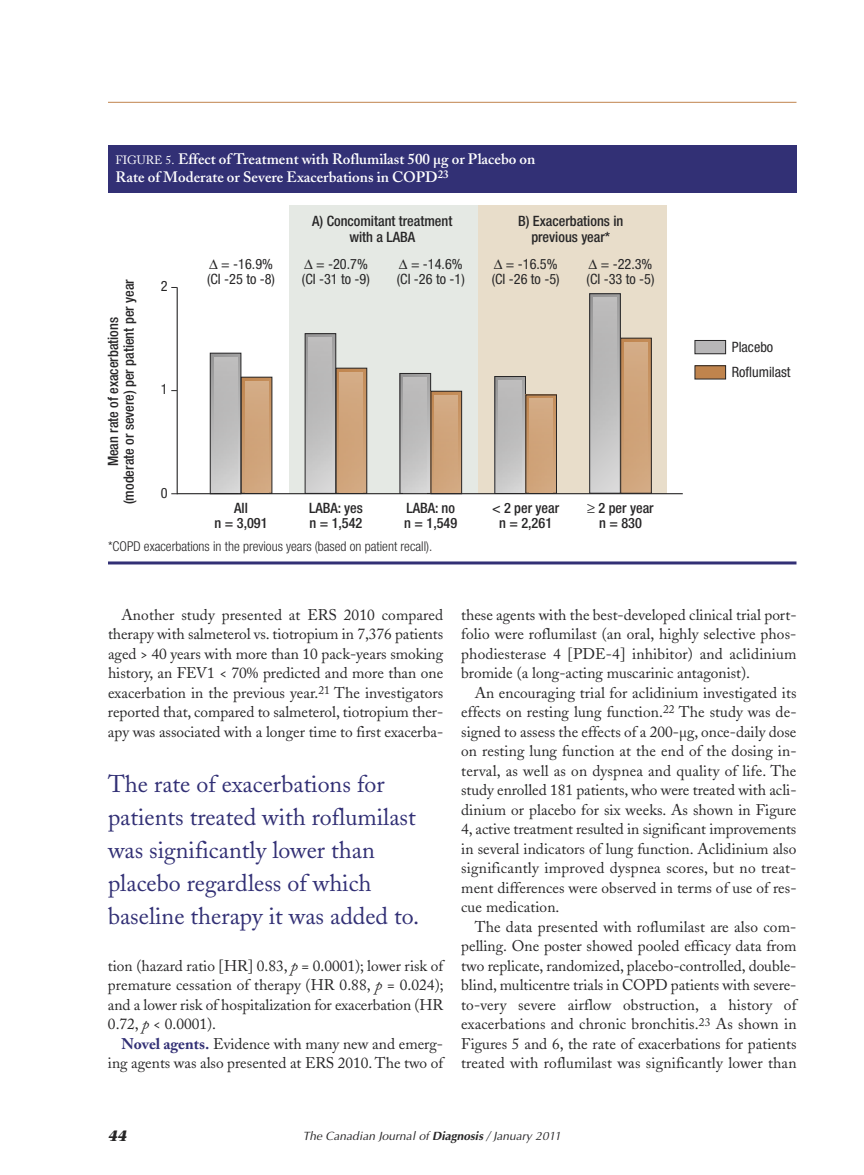
<style>
.page{position:relative;width:864px;height:1175px;background:#fff}
.page>*{position:absolute;margin:0;border:0;box-sizing:border-box;transform-origin:0 0}
.t1{font:24px/33px "Adobe Caslon";color:#323075}
.t2{font:15.3px/19.5px "Adobe Caslon";color:#272627;text-align:justify}
.t3{font:600 15px/18px "Adobe Caslon";color:#fff}
.t4{font:italic 700 15px "Stone Serif";color:#272627}
.t5{font:500 condensed 14.25px/15.8px "Helvetica Neue";color:#272627;text-align:center}
.t6{font:condensed 14.25px/15.8px "Helvetica Neue";color:#272627;text-align:right}
.t7{font:300 condensed 13.5px "Helvetica Neue";color:#272627}
.t8{font:italic 12px "Optima";color:#272627}
.s1{font-weight:400;font-size:12px}
.s2{font-style:italic}
.s3{font-weight:700;color:#323075}
.s4{font-weight:700}
</style>
<div class="page">
<div style="left:289px;top:206px;width:189px;height:288px;background:#e5e9e4"></div>
<div style="left:478px;top:206px;width:189px;height:288px;background:#e8ddca"></div>
<div style="left:108px;top:145px;width:688px;height:48px;background:#323075"></div>
<hr style="left:108px;top:102px;width:688px;height:1px;background:#c0844d">
<hr style="left:108px;top:561px;width:688px;height:3px;background:#323075">
<hr style="left:177px;top:287px;width:1px;height:207px;background:#272627">
<svg style="left:210px;top:353px;width:62px;height:140px;background:#c2b09f"></svg>
<svg style="left:305px;top:334px;width:62px;height:159px;background:#c1b0a0"></svg>
<svg style="left:400px;top:373px;width:62px;height:120px;background:#bdbcbb"></svg>
<div style="left:431px;top:391px;width:31px;height:102px;background:linear-gradient(to bottom,#c28a54,#d2a880)"></div>
<div style="left:431px;top:391px;width:31px;height:103px;border:1px solid #272627"></div>
<img style="left:435px;top:395px;width:23px;height:98px">
<div style="left:526px;top:395px;width:31px;height:98px;border:1px solid #272627"></div>
<svg style="left:495px;top:376px;width:61px;height:117px;background:#c3b09d"></svg>
<svg style="left:590px;top:294px;width:61px;height:199px"></svg>
<div style="left:621px;top:338px;width:30px;height:155px;background:linear-gradient(to bottom,#c18852,#d3aa83)"></div>
<div style="left:621px;top:338px;width:31px;height:155px;border:1px solid #272627"></div>
<img style="left:625px;top:342px;width:23px;height:136px">
<hr style="left:177px;top:493px;width:506px;height:1px;background:#272627">
<div style="left:695px;top:340px;width:31px;height:14px;background:#b8b7b8"></div>
<div style="left:695px;top:340px;width:31px;height:14px;border:1px solid #272627"></div>
<div style="left:695px;top:366px;width:31px;height:13px;background:#c0844d"></div>
<div style="left:695px;top:365px;width:31px;height:14px;border:1px solid #272627"></div>
<p class="t3" style="left:115px;top:151px;width:421px"><span class="s1">FIGURE 5.</span> Effect of Treatment with Roflumilast 500 µg or Placebo on<br>Rate of Moderate or Severe Exacerbations in COPD<sup>23</sup></p>
<p class="t5" style="left:106px;top:504px;width:226px;rotate:-90deg">Mean rate of exacerbations<br>(moderate or severe) per patient per year</p>
<p class="t6" style="left:161px;top:279px;width:8px">2</p>
<p class="t6" style="left:161px;top:383px;width:8px">1</p>
<p class="t6" style="left:161px;top:486px;width:8px">0</p>
<p class="t6" style="left:207px;top:257px;width:69px">= -16.9% (CI -25 to -8)</p>
<p class="t5" style="left:312px;top:214px;width:142px">A) Concomitant treatment with a LABA</p>
<p class="t5" style="left:518px;top:214px;width:107px">B) Exacerbations in previous year*</p>
<p class="t6" style="left:302px;top:257px;width:69px">= -20.7% (CI -31 to -9)</p>
<p class="t6" style="left:397px;top:257px;width:69px">= -14.6% (CI -26 to -1)</p>
<p class="t6" style="left:492px;top:257px;width:69px">= -16.5% (CI -26 to -5)</p>
<p class="t6" style="left:587px;top:257px;width:69px">= -22.3% (CI -33 to -5)</p>
<p class="t5" style="left:215px;top:501px;width:54px">All<br>n = 3,091</p>
<p class="t5" style="left:309px;top:501px;width:55px;text-align:left">LABA: yes n = 1,542</p>
<p class="t5" style="left:404px;top:501px;width:54px;text-align:left">LABA: no n = 1,549</p>
<p class="t5" style="left:492px;top:501px;width:69px">&lt; 2 per year n = 2,261</p>
<p class="t5" style="left:587px;top:501px;width:68px">≥ 2 per year n = 830</p>
<p class="t7" style="left:108px;top:541px;width:326px">*COPD exacerbations in the previous years (based on patient recall).</p>
<p class="t6" style="left:732px;top:335px;width:60px;line-height:25.3px;text-align:left">Placebo<br>Roflumilast</p>
<p class="t2" style="left:108px;top:606px;width:337px;text-indent:14px">Another study presented at ERS 2010 compared therapy with salmeterol vs. tiotropium in 7,376 patients aged &gt; 40 years with more than 10 pack-years smoking history, an FEV1 &lt; 70% predicted and more than one exacerbation in the previous year.<sup>21</sup> The investigators reported that, compared to salmeterol, tiotropium ther&shy;apy was associated with a longer time to first exacerba-</p>
<h1 class="t1" style="left:108px;top:769px;width:313px">The rate of exacerbations for patients treated with roflumilast was significantly lower than placebo regardless of which baseline therapy it was added to.</h1>
<p class="t2" style="left:108px;top:957px;width:337px">tion (hazard ratio [HR] 0.83, <span class="s2">p</span> = 0.0001); lower risk of premature cessation of therapy (HR 0.88, <span class="s2">p</span> = 0.024); and a lower risk of hospitalization for exacerbation (HR 0.72, <span class="s2">p</span> &lt; 0.0001).</p>
<p class="t2" style="left:108px;top:1035px;width:337px;text-align:right"><span class="s3">Novel agents.</span> Evidence with many new and emerg&shy;ing agents was also presented at ERS 2010. The two of</p>
<p class="t2" style="left:461px;top:606px;width:337px">these agents with the best-developed clinical trial port&shy;folio were roflumilast (an oral, highly selective phos&shy;phodiesterase 4 [PDE-4] inhibitor) and aclidinium bromide (a long-acting muscarinic antagonist).</p>
<p class="t2" style="left:461px;top:684px;width:337px;text-indent:13px">An encouraging trial for aclidinium investigated its effects on resting lung function.<sup>22</sup> The study was de&shy;signed to assess the effects of a 200-µg, once-daily dose on resting lung function at the end of the dosing in&shy;terval, as well as on dyspnea and quality of life. The study enrolled 181 patients, who were treated with acli&shy;dinium or placebo for six weeks. As shown in Figure 4, active treatment resulted in significant improvements in several indicators of lung function. Aclidinium also significantly improved dyspnea scores, but no treat&shy;ment differences were observed in terms of use of res&shy;cue medication.</p>
<p class="t2" style="left:461px;top:918px;width:337px;text-indent:13px">The data presented with roflumilast are also com&shy;pelling. One poster showed pooled efficacy data from two replicate, randomized, placebo-controlled, double&shy;blind, multicentre trials in COPD patients with severe&shy;to-very severe airflow obstruction, a history of exacerbations and chronic bronchitis.<sup>23</sup> As shown in Figures 5 and 6, the rate of exacerbations for patients treated with roflumilast was significantly lower than</p>
<p class="t4" style="left:108px;top:1129px;width:20px">44</p>
<p class="t8" style="left:303px;top:1131px;width:262px">The Canadian Journal of <span class="s4">Diagnosis</span> / January 2011</p>
</div>
